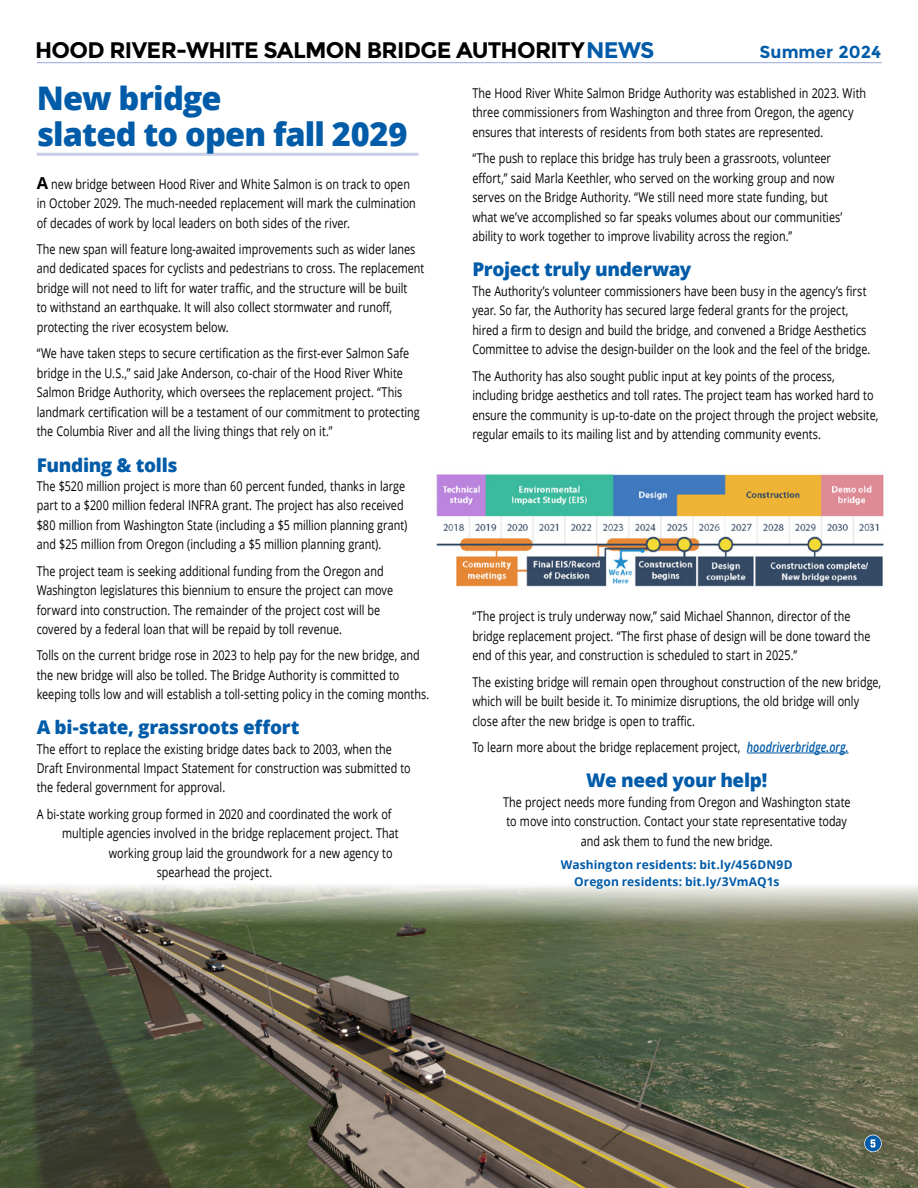
<style>
.page{position:relative;width:918px;height:1188px;background:#fff}
.page>*{position:absolute;margin:0;border:0;box-sizing:border-box;transform-origin:0 0}
.t1{font:800 32.55px/35.5px "Open Sans";letter-spacing:-.025em;color:#005ba8}
.t2{font:700 22.5px "Montserrat";letter-spacing:-.03em;color:#000}
.t3{font:800 18.9px "Open Sans";letter-spacing:-.015em;color:#005ba8}
.t4{font:700 17.25px "Montserrat";color:#005ba8}
.t5{font:13.5px/19.5px "Open Sans";color:#000;scale:.8 1}
.t6{font:700 12px/16.5px "Open Sans";letter-spacing:.01em;color:#005ba8;text-align:center}
.s1{color:#005ba8}
.s2{font-weight:700;font-size:16.5px}
.s3{font-weight:600;font-style:italic;color:#005ba8}
</style>
<div class="page">
<hr style="left:37px;top:62px;width:845px;height:1px;background:#96a8d5">
<img style="left:436px;top:469px;width:448px;height:118px">
<hr style="left:37px;top:153px;width:382px;height:3px;background:#c6cee8">
<img style="left:0;top:885px;width:918px;height:303px">
<svg style="left:864px;top:1135px;width:18px;height:17px"></svg>
<svg style="left:865px;top:1135px;width:16px;height:16px"></svg>
<hr style="left:747px;top:753px;width:102px;height:1px;background:#005ba8">
<h2 class="t2" style="left:35px;top:37px;width:621px">HOOD RIVER-WHITE SALMON BRIDGE AUTHORITY<span class="s1">NEWS</span></h2>
<p class="t4" style="left:760px;top:42px;width:123px">Summer 2024</p>
<h1 class="t1" style="left:37px;top:81px;width:372px">New bridge<br>slated to open fall 2029</h1>
<p class="t5" style="left:37px;top:174px;width:476px"><span class="s2">A</span> new bridge between Hood River and White Salmon is on track to open in October 2029. The much-needed replacement will mark the culmination of decades of work by local leaders on both sides of the river.</p>
<p class="t5" style="left:37px;top:239px;width:486px">The new span will feature long-awaited improvements such as wider lanes and dedicated spaces for cyclists and pedestrians to cross. The replacement bridge will not need to lift for water traffic, and the structure will be built<br>to withstand an earthquake. It will also collect stormwater and runoff, protecting the river ecosystem below.</p>
<p class="t5" style="left:37px;top:343px;width:480px">“We have taken steps to secure certification as the first-ever Salmon Safe bridge in the U.S.,” said Jake Anderson, co-chair of the Hood River White Salmon Bridge Authority, which oversees the replacement project. “This landmark certification will be a testament of our commitment to protecting the Columbia River and all the living things that rely on it.”</p>
<h3 class="t3" style="left:37px;top:454px;width:142px">Funding &amp; tolls</h3>
<p class="t5" style="left:37px;top:476px;width:465px">The $520 million project is more than 60 percent funded, thanks in large part to a $200 million federal INFRA grant. The project has also received $80 million from Washington State (including a $5 million planning grant) and $25 million from Oregon (including a $5 million planning grant).</p>
<p class="t5" style="left:37px;top:561px;width:447px">The project team is seeking additional funding from the Oregon and Washington legislatures this biennium to ensure the project can move forward into construction. The remainder of the project cost will be covered by a federal loan that will be repaid by toll revenue.</p>
<p class="t5" style="left:37px;top:645px;width:492px">Tolls on the current bridge rose in 2023 to help pay for the new bridge, and the new bridge will also be tolled. The Bridge Authority is committed to keeping tolls low and will establish a toll-setting policy in the coming months.</p>
<h3 class="t3" style="left:37px;top:716px;width:264px">A bi-state, grassroots effort</h3>
<p class="t5" style="left:37px;top:739px;width:469px">The effort to replace the existing bridge dates back to 2003, when the<br>Draft Environmental Impact Statement for construction was submitted to the federal government for approval.</p>
<p class="t5" style="left:37px;top:804px;width:445px">A bi-state working group formed in 2020 and coordinated the work of</p>
<p class="t5" style="left:62px;top:823px;width:422px">multiple agencies involved in the bridge replacement project. That</p>
<p class="t5" style="left:109px;top:843px;width:356px">working group laid the groundwork for a new agency to</p>
<p class="t5" style="left:157px;top:862px;width:146px">spearhead the project.</p>
<p class="t5" style="left:472px;top:83px;width:494px">The Hood River White Salmon Bridge Authority was established in 2023. With three commissioners from Washington and three from Oregon, the agency ensures that interests of residents from both states are represented.</p>
<p class="t5" style="left:472px;top:148px;width:464px">“The push to replace this bridge has truly been a grassroots, volunteer effort,” said Marla Keethler, who served on the working group and now serves on the Bridge Authority. “We still need more state funding, but what we’ve accomplished so far speaks volumes about our communities’ ability to work together to improve livability across the region.”</p>
<h3 class="t3" style="left:472px;top:259px;width:221px">Project truly underway</h3>
<p class="t5" style="left:472px;top:281px;width:499px">The Authority’s volunteer commissioners have been busy in the agency’s first year. So far, the Authority has secured large federal grants for the project, hired a firm to design and build the bridge, and convened a Bridge Aesthetics Committee to advise the design-builder on the look and the feel of the bridge.</p>
<p class="t5" style="left:472px;top:366px;width:509px">The Authority has also sought public input at key points of the process, including bridge aesthetics and toll rates. The project team has worked hard to ensure the community is up-to-date on the project through the project website, regular emails to its mailing list and by attending community events.</p>
<p class="t5" style="left:472px;top:606px;width:499px">“The project is truly underway now,” said Michael Shannon, director of the bridge replacement project. “The first phase of design will be done toward the end of this year, and construction is scheduled to start in 2025.”</p>
<p class="t5" style="left:472px;top:672px;width:513px">The existing bridge will remain open throughout construction of the new bridge, which will be built beside it. To minimize disruptions, the old bridge will only close after the new bridge is open to traffic.</p>
<p class="t5" style="left:472px;top:737px;width:472px">To learn more about the bridge replacement project, <span class="s3">hoodriverbridge.org.</span></p>
<h3 class="t3" style="left:586px;top:770px;width:183px">We need your help!</h3>
<p class="t5" style="left:503px;top:792px;width:436px;text-align:center">The project needs more funding from Oregon and Washington state to move into construction. Contact your state representative today and ask them to fund the new bridge.</p>
<p class="t6" style="left:561px;top:857px;width:233px">Washington residents: bit.ly/456DN9D<br>Oregon residents: bit.ly/3VmAQ1s</p>
</div>
